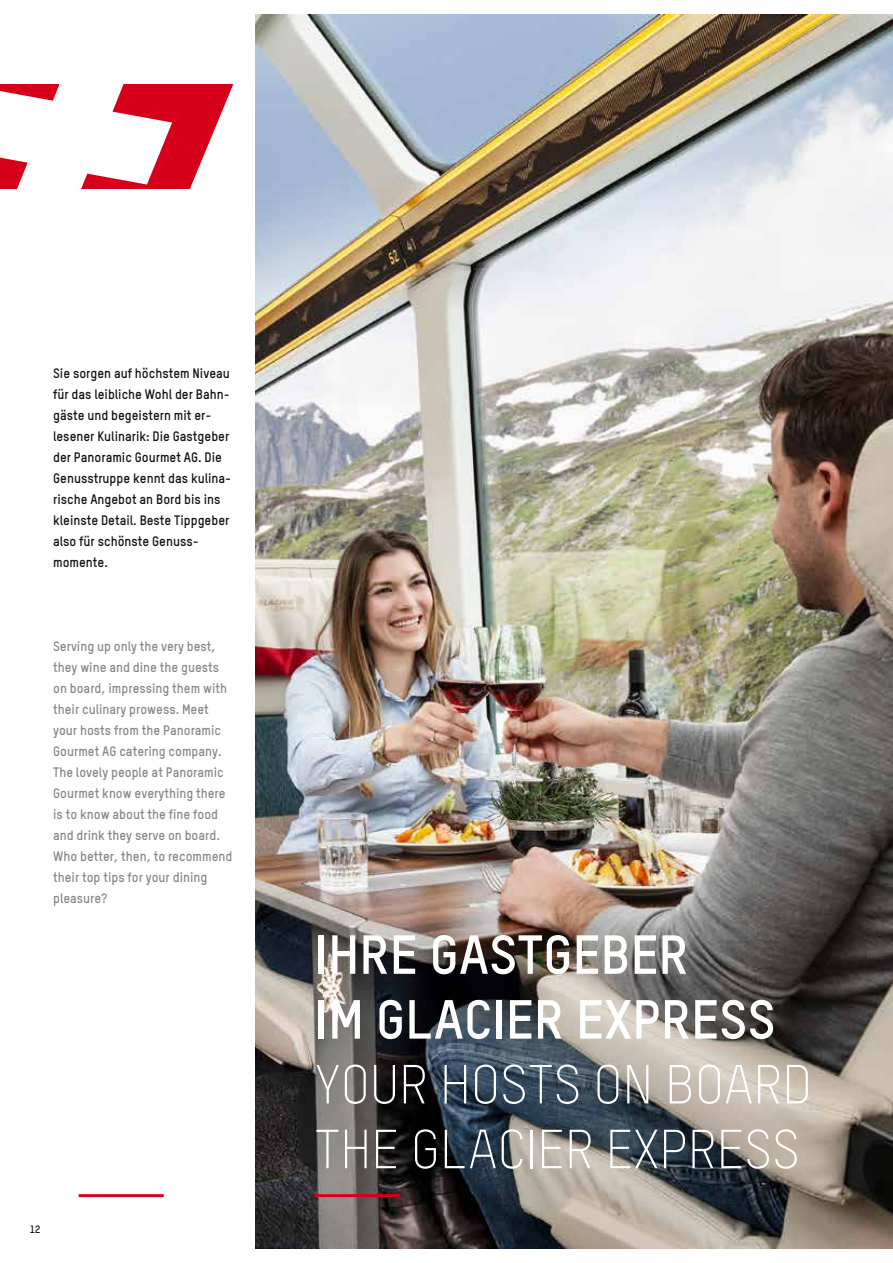
<style>
.page{position:relative;width:893px;height:1263px;background:#fff}
.page>*{position:absolute;margin:0;border:0;box-sizing:border-box;transform-origin:0 0}
.t1{font:300 54px/64.8px "TSTAR";color:#fff}
.t2{font:700 54px/64.8px "TSTAR";color:#fff}
.t3{font:700 13.5px/21px "TSTAR";color:#878988;scale:.96 1}
.t4{font:700 13.5px/21px "TSTAR";color:#12120d;scale:.96 1}
.t5{font:700 10.5px "TSTAR";color:#12120d}
</style>
<div class="page">
<img style="left:256px;top:15px;width:637px;height:1233px">
<svg style="left:0;top:84px;width:233px;height:105px"></svg>
<hr style="left:79px;top:1194px;width:85px;height:3px;background:#d6001a">
<hr style="left:315px;top:1194px;width:85px;height:3px;background:#d6001a">
<p class="t4" style="left:53px;top:362px;width:187px">Sie sorgen auf höchstem Niveau für das leibliche Wohl der Bahn&shy;gäste und begeistern mit er&shy;lesener Kulinarik: Die Gastgeber der Panoramic Gourmet AG. Die<br>Genusstruppe kennt das kulina&shy;rische Angebot an Bord bis ins kleinste Detail. Beste Tippgeber also für schönste Genuss&shy;momente.</p>
<p class="t3" style="left:53px;top:635px;width:188px">Serving up only the very best, they wine and dine the guests on board, impressing them with their culinary prowess. Meet your hosts from the Panoramic<br>Gourmet AG catering company.<br>The lovely people at Panoramic<br>Gourmet know everything there is to know about the fine food and drink they serve on board.<br>Who better, then, to recommend their top tips for your dining pleasure?</p>
<p class="t5" style="left:30px;top:1223px;width:12px">12</p>
<h1 class="t2" style="left:315px;top:921px;width:462px">IHRE GASTGEBER<br>IM GLACIER EXPRESS</h1>
<h1 class="t1" style="left:315px;top:1052px;width:499px">YOUR HOSTS ON BOARD<br>THE GLACIER EXPRESS</h1>
</div>
